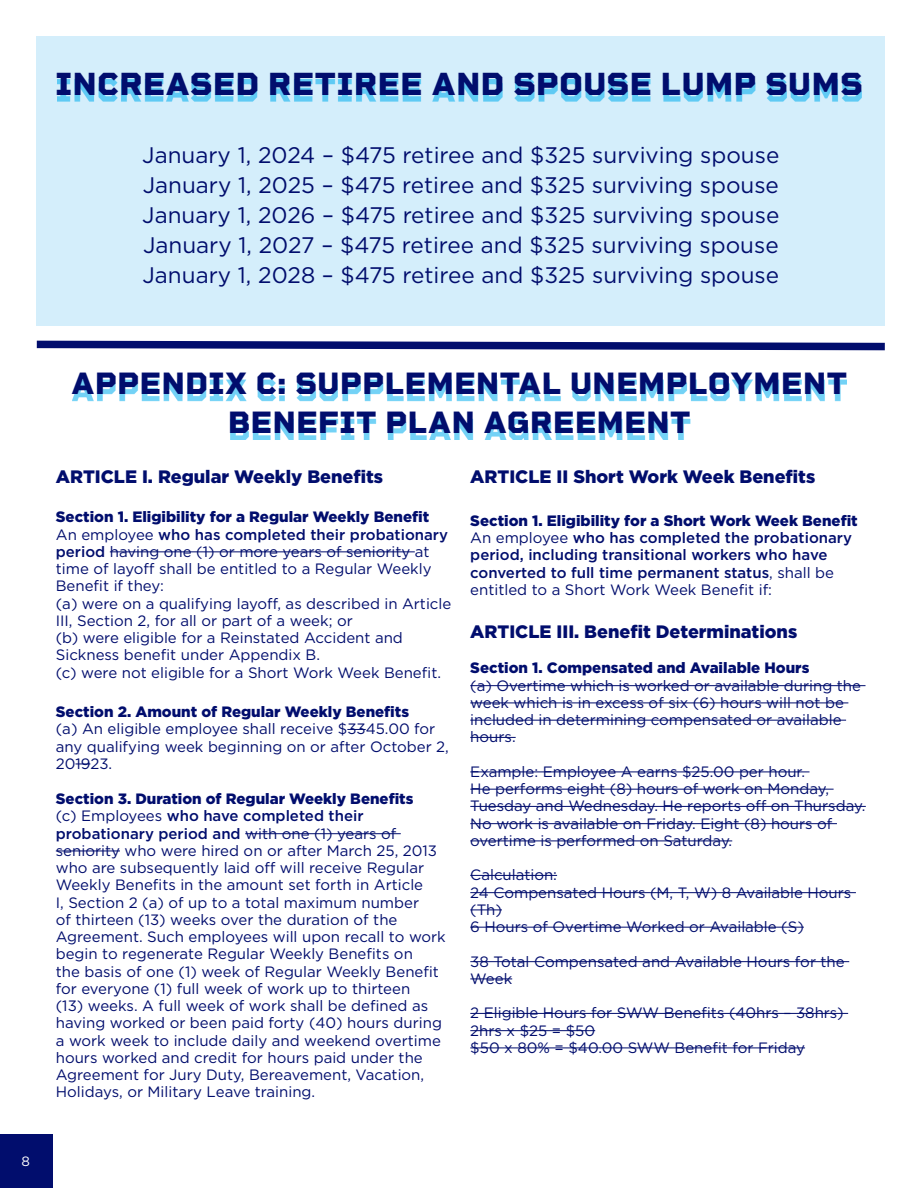
<style>
.page{position:relative;width:918px;height:1188px;background:#fff}
.page>*{position:absolute;margin:0;border:0;box-sizing:border-box;transform-origin:0 0}
.t1{font:800 32.7px "Rigid Square";color:#010d6d}
.t2{font:800 31.5px/39px "Rigid Square";color:#010d6d;text-align:center}
.TS_Body{font:22.5px "Gotham";color:#010d6d}
.TS_Subhead{font:900 18px "Gotham";color:#010d6d}
.TS_Body-2{font:15px/17.2px "Gotham";color:#010d6d}
.TS_Subhead-2{font:900 15px "Gotham";color:#010d6d}
.TS_Body-3{font:500 15px/17.2px "Gotham";color:#010d6d}
.t3{font:13.5px "Gotham";color:#fff}
.s1{font-weight:500}
.s2{font-weight:400}
</style>
<div class="page">
<div style="left:37px;top:37px;width:848px;height:289px;background:#d4eefb"></div>
<div style="left:57px;top:79px;width:804px;height:23px;background:#00aeef;opacity:.55"></div>
<hr style="left:110px;top:551px;width:305px;height:1px;background:#010d6d">
<svg style="left:347px;top:729px;width:19px;height:1px"></svg>
<svg style="left:75px;top:764px;width:15px;height:1px"></svg>
<hr style="left:245px;top:833px;width:156px;height:1px;background:#010d6d">
<hr style="left:56px;top:851px;width:64px;height:1px;background:#010d6d">
<hr style="left:470px;top:685px;width:396px;height:1px;background:#010d6d">
<hr style="left:470px;top:703px;width:378px;height:1px;background:#010d6d">
<hr style="left:470px;top:720px;width:376px;height:1px;background:#010d6d">
<hr style="left:470px;top:737px;width:46px;height:1px;background:#010d6d">
<hr style="left:470px;top:772px;width:340px;height:1px;background:#010d6d">
<hr style="left:470px;top:789px;width:364px;height:1px;background:#010d6d">
<hr style="left:470px;top:806px;width:396px;height:1px;background:#010d6d">
<hr style="left:470px;top:823px;width:367px;height:1px;background:#010d6d">
<hr style="left:470px;top:841px;width:262px;height:1px;background:#010d6d">
<hr style="left:470px;top:875px;width:87px;height:1px;background:#010d6d">
<hr style="left:470px;top:892px;width:386px;height:1px;background:#010d6d">
<hr style="left:470px;top:910px;width:32px;height:1px;background:#010d6d">
<hr style="left:470px;top:927px;width:334px;height:1px;background:#010d6d">
<hr style="left:470px;top:961px;width:379px;height:1px;background:#010d6d">
<hr style="left:470px;top:979px;width:42px;height:1px;background:#010d6d">
<hr style="left:470px;top:1013px;width:378px;height:1px;background:#010d6d">
<hr style="left:470px;top:1030px;width:125px;height:1px;background:#010d6d">
<hr style="left:470px;top:1048px;width:335px;height:1px;background:#010d6d">
<div style="left:72px;top:379px;width:774px;height:61px;background:#00aeef;opacity:.55"></div>
<svg style="left:36px;top:340px;width:849px;height:11px"></svg>
<div style="left:0;top:1134px;width:52px;height:54px;background:#010d6d"></div>
<p class="t1" style="left:55px;top:64px;width:809px">INCREASED RETIREE AND SPOUSE LUMP SUMS</p>
<p class="TS_Body" style="left:142px;top:141px;width:639px">January 1, 2024 – $475 retiree and $325 surviving spouse</p>
<p class="TS_Body" style="left:143px;top:171px;width:638px">January 1, 2025 – $475 retiree and $325 surviving spouse</p>
<p class="TS_Body" style="left:142px;top:201px;width:639px">January 1, 2026 – $475 retiree and $325 surviving spouse</p>
<p class="TS_Body" style="left:143px;top:231px;width:637px">January 1, 2027 – $475 retiree and $325 surviving spouse</p>
<p class="TS_Body" style="left:142px;top:261px;width:638px">January 1, 2028 – $475 retiree and $325 surviving spouse</p>
<p class="t3" style="left:22px;top:1152px;width:10px">8</p>
<p class="t2" style="left:71px;top:364px;width:778px">APPENDIX C: SUPPLEMENTAL UNEMPLOYMENT<br>BENEFIT PLAN AGREEMENT</p>
<p class="TS_Subhead" style="left:56px;top:464px;width:329px">ARTICLE I. Regular Weekly Benefits</p>
<p class="TS_Subhead-2" style="left:56px;top:507px;width:375px">Section 1. Eligibility for a Regular Weekly Benefit</p>
<p class="TS_Body-2" style="left:56px;top:525px;width:394px">An employee <span class="s1">who has completed their probationary period</span> having one (1) or more years of seniority at time of layoff shall be entitled to a Regular Weekly Benefit if they:</p>
<p class="TS_Body-2" style="left:56px;top:594px;width:397px">(a) were on a qualifying layoff, as described in Article<br>III, Section 2, for all or part of a week; or</p>
<p class="TS_Body-2" style="left:56px;top:629px;width:349px">(b) were eligible for a Reinstated Accident and<br>Sickness benefit under Appendix B.</p>
<p class="TS_Body-2" style="left:56px;top:663px;width:387px">(c) were not eligible for a Short Work Week Benefit.</p>
<p class="TS_Subhead-2" style="left:56px;top:702px;width:355px">Section 2. Amount of Regular Weekly Benefits</p>
<p class="TS_Body-2" style="left:56px;top:720px;width:395px">(a) An eligible employee shall receive $3345.00 for any qualifying week beginning on or after October 2,<br>201923.</p>
<p class="TS_Subhead-2" style="left:56px;top:789px;width:359px">Section 3. Duration of Regular Weekly Benefits</p>
<p class="TS_Body-2" style="left:56px;top:807px;width:392px">(c) Employees <span class="s1">who have completed their probationary period and</span> with one (1) years of seniority who were hired on or after March 25, 2013 who are subsequently laid off will receive Regular Weekly Benefits in the amount set forth in Article<br>I, Section 2 (a) of up to a total maximum number<br>of thirteen (13) weeks over the duration of the Agreement. Such employees will upon recall to work begin to regenerate Regular Weekly Benefits on<br>the basis of one (1) week of Regular Weekly Benefit for everyone (1) full week of work up to thirteen<br>(13) weeks. A full week of work shall be defined as having worked or been paid forty (40) hours during a work week to include daily and weekend overtime hours worked and credit for hours paid under the Agreement for Jury Duty, Bereavement, Vacation, Holidays, or Military Leave training.</p>
<p class="TS_Subhead" style="left:470px;top:464px;width:347px">ARTICLE II Short Work Week Benefits</p>
<p class="TS_Subhead-2" style="left:470px;top:510px;width:389px">Section 1. Eligibility for a Short Work Week Benefit</p>
<p class="TS_Body-3" style="left:470px;top:529px;width:383px"><span class="s2">An employee</span> who has completed the probationary period, including transitional workers who have converted to full time permanent status<span class="s2">, shall be entitled to a Short Work Week Benefit if:</span></p>
<p class="TS_Subhead" style="left:470px;top:619px;width:329px">ARTICLE III. Benefit Determinations</p>
<p class="TS_Subhead-2" style="left:470px;top:658px;width:341px">Section 1. Compensated and Available Hours</p>
<p class="TS_Body-2" style="left:470px;top:676px;width:392px">(a) Overtime which is worked or available during the week which is in excess of six (6) hours will not be included in determining compensated or available hours.</p>
<p class="TS_Body-2" style="left:470px;top:763px;width:397px">Example: Employee A earns $25.00 per hour.<br>He performs eight (8) hours of work on Monday, Tuesday and Wednesday. He reports off on Thursday.<br>No work is available on Friday. Eight (8) hours of overtime is performed on Saturday.</p>
<p class="TS_Body-2" style="left:470px;top:866px;width:88px">Calculation:</p>
<p class="TS_Body-2" style="left:470px;top:883px;width:383px">24 Compensated Hours (M, T, W) 8 Available Hours (Th)</p>
<p class="TS_Body-2" style="left:470px;top:918px;width:335px">6 Hours of Overtime Worked or Available (S)</p>
<p class="TS_Body-2" style="left:470px;top:952px;width:376px">38 Total Compensated and Available Hours for the<br>Week</p>
<p class="TS_Body-2" style="left:470px;top:1004px;width:375px">2 Eligible Hours for SWW Benefits (40hrs – 38hrs)<br>2hrs x $25 = $50</p>
<p class="TS_Body-2" style="left:470px;top:1039px;width:336px">$50 x 80% = $40.00 SWW Benefit for Friday</p>
</div>
